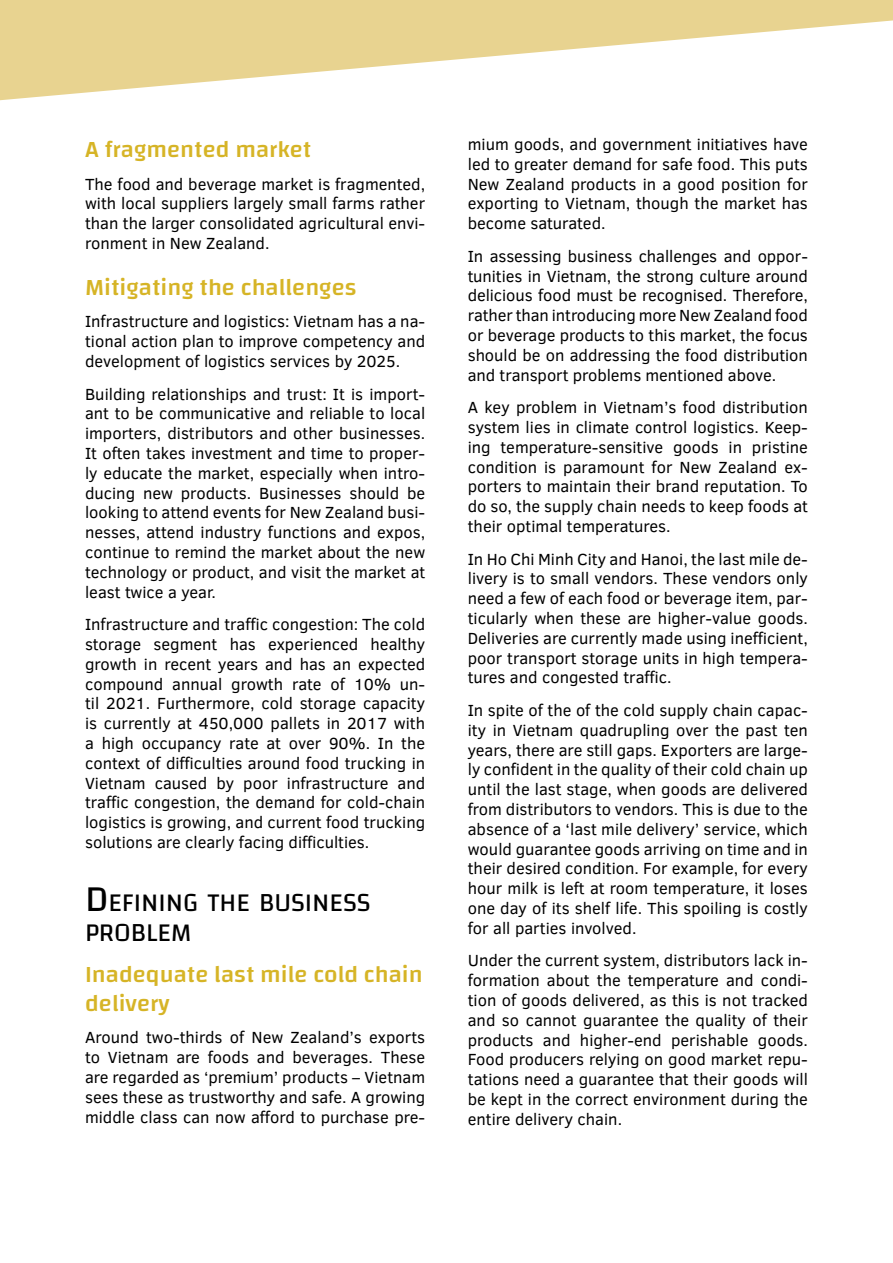
<style>
.page{position:relative;width:893px;height:1263px;background:#fff}
.page>*{position:absolute;margin:0;border:0;box-sizing:border-box;transform-origin:0 0}
.t1{font:26.25px/30px "Changa";color:#000}
.t2{font:500 24px/28.8px "Changa";color:#d6b426}
.t3{font:16.5px/19.8px "Clear Sans";color:#000;text-align:justify}
.s1{font-size:37.5px}
</style>
<div class="page">
<svg style="left:0;top:0;width:893px;height:101px;fill:#e8d390"></svg>
<h2 class="t2" style="left:85px;top:134px;width:228px">A fragmented market</h2>
<p class="t3" style="left:85px;top:174px;width:342px">The food and beverage market is fragmented, with local suppliers largely small farms rather than the larger consolidated agricultural envi&shy;ronment in New Zealand.</p>
<h2 class="t2" style="left:85px;top:272px;width:273px">Mitigating the challenges</h2>
<p class="t3" style="left:85px;top:312px;width:342px">Infrastructure and logistics: Vietnam has a na&shy;tional action plan to improve competency and development of logistics services by 2025.</p>
<p class="t3" style="left:85px;top:384px;width:342px">Building relationships and trust: It is import&shy;ant to be communicative and reliable to local importers, distributors and other businesses.<br>It often takes investment and time to proper&shy;ly educate the market, especially when intro&shy;ducing new products. Businesses should be looking to attend events for New Zealand busi&shy;nesses, attend industry functions and expos, continue to remind the market about the new technology or product, and visit the market at least twice a year.</p>
<p class="t3" style="left:85px;top:614px;width:342px">Infrastructure and traffic congestion: The cold storage segment has experienced healthy growth in recent years and has an expected compound annual growth rate of 10% un&shy;til 2021. Furthermore, cold storage capacity is currently at 450,000 pallets in 2017 with a high occupancy rate at over 90%. In the context of difficulties around food trucking in Vietnam caused by poor infrastructure and traffic congestion, the demand for cold-chain logistics is growing, and current food trucking solutions are clearly facing difficulties.</p>
<h1 class="t1" style="left:85px;top:886px;width:287px"><span class="s1">D</span>EFINING THE BUSINESS<br>PROBLEM</h1>
<h2 class="t2" style="left:85px;top:959px;width:339px">Inadequate last mile cold chain delivery</h2>
<p class="t3" style="left:85px;top:1028px;width:342px">Around two-thirds of New Zealand’s exports to Vietnam are foods and beverages. These are regarded as ‘premium’ products – Vietnam sees these as trustworthy and safe. A growing middle class can now afford to purchase pre-</p>
<p class="t3" style="left:468px;top:134px;width:342px">mium goods, and government initiatives have led to greater demand for safe food. This puts New Zealand products in a good position for exporting to Vietnam, though the market has become saturated.</p>
<p class="t3" style="left:468px;top:246px;width:342px">In assessing business challenges and oppor&shy;tunities in Vietnam, the strong culture around delicious food must be recognised. Therefore, rather than introducing more New Zealand food or beverage products to this market, the focus should be on addressing the food distribution and transport problems mentioned above.</p>
<p class="t3" style="left:468px;top:397px;width:342px">A key problem in Vietnam’s food distribution system lies in climate control logistics. Keep&shy;ing temperature-sensitive goods in pristine condition is paramount for New Zealand ex&shy;porters to maintain their brand reputation. To do so, the supply chain needs to keep foods at their optimal temperatures.</p>
<p class="t3" style="left:468px;top:549px;width:342px">In Ho Chi Minh City and Hanoi, the last mile de&shy;livery is to small vendors. These vendors only need a few of each food or beverage item, par&shy;ticularly when these are higher-value goods.<br>Deliveries are currently made using inefficient, poor transport storage units in high tempera&shy;tures and congested traffic.</p>
<p class="t3" style="left:468px;top:700px;width:342px">In spite of the of the cold supply chain capac&shy;ity in Vietnam quadrupling over the past ten years, there are still gaps. Exporters are large&shy;ly confident in the quality of their cold chain up until the last stage, when goods are delivered from distributors to vendors. This is due to the absence of a ‘last mile delivery’ service, which would guarantee goods arriving on time and in their desired condition. For example, for every hour milk is left at room temperature, it loses one day of its shelf life. This spoiling is costly for all parties involved.</p>
<p class="t3" style="left:468px;top:951px;width:342px">Under the current system, distributors lack in&shy;formation about the temperature and condi&shy;tion of goods delivered, as this is not tracked and so cannot guarantee the quality of their products and higher-end perishable goods.<br>Food producers relying on good market repu&shy;tations need a guarantee that their goods will be kept in the correct environment during the entire delivery chain.</p>
</div>
